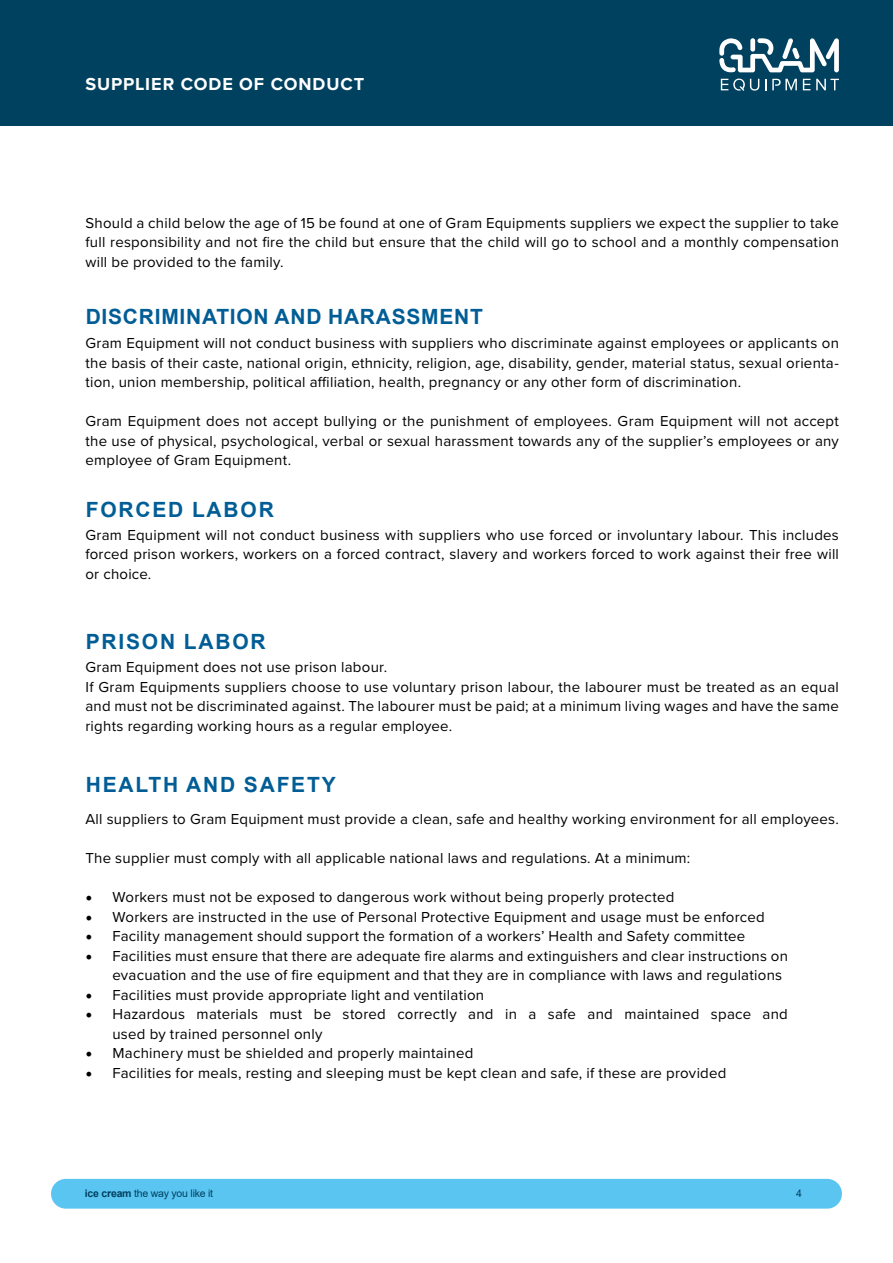
<style>
.page{position:relative;width:893px;height:1263px;background:#fff}
.page>*{position:absolute;margin:0;border:0;box-sizing:border-box;transform-origin:0 0}
.t1{font:700 21px "Arial";letter-spacing:.085em;color:#005d95}
.t2{font:700 21px "Arial";letter-spacing:.035em;color:#005d95}
.t3{font:700 18px "Proxima Nova";letter-spacing:.05em;color:#fff}
.t4{font:15px/19.5px "Proxima Nova";letter-spacing:.015em;color:#000;text-align:justify}
.t5{font:10.5px "Arial";letter-spacing:-.02em;color:#00415f}
.s1{font-family:"Minion Pro";font-size:18px}
.s2{font-weight:700}
</style>
<div class="page">
<div style="left:51px;top:1179px;width:791px;height:29px;background:#5bc5f2;border-radius:15px"></div>
<div style="left:0;top:0;width:893px;height:125px;background:#00415f"></div>
<svg style="left:803px;top:79px;width:7px;height:11px"></svg>
<svg style="left:816px;top:79px;width:23px;height:11px"></svg>
<svg style="left:721px;top:79px;width:38px;height:12px"></svg>
<svg style="left:772px;top:79px;width:25px;height:11px"></svg>
<svg style="left:719px;top:38px;width:120px;height:34px"></svg>
<p class="t3" style="left:85px;top:70px;width:280px">SUPPLIER CODE OF CONDUCT</p>
<p class="t4" style="left:85px;top:213px;width:755px">Should a child below the age of 15 be found at one of Gram Equipments suppliers we expect the supplier to take full responsibility and not fire the child but ensure that the child will go to school and a monthly compensation will be provided to the family.</p>
<h1 class="t2" style="left:86px;top:302px;width:399px">DISCRIMINATION AND HARASSMENT</h1>
<p class="t4" style="left:85px;top:333px;width:755px">Gram Equipment will not conduct business with suppliers who discriminate against employees or applicants on the basis of their caste, national origin, ethnicity, religion, age, disability, gender, material status, sexual orienta&shy;tion, union membership, political affiliation, health, pregnancy or any other form of discrimination.</p>
<p class="t4" style="left:85px;top:411px;width:755px">Gram Equipment does not accept bullying or the punishment of employees. Gram Equipment will not accept the use of physical, psychological, verbal or sexual harassment towards any of the supplier’s employees or any employee of Gram Equipment.</p>
<h1 class="t1" style="left:86px;top:495px;width:190px">FORCED LABOR</h1>
<p class="t4" style="left:85px;top:524px;width:755px">Gram Equipment will not conduct business with suppliers who use forced or involuntary labour. This includes forced prison workers, workers on a forced contract, slavery and workers forced to work against their free will or choice.</p>
<h1 class="t1" style="left:86px;top:627px;width:181px">PRISON LABOR</h1>
<p class="t4" style="left:85px;top:657px;width:755px;text-align:left">Gram Equipment does not use prison labour.<br>If Gram Equipments suppliers choose to use voluntary prison labour, the labourer must be treated as an equal and must not be discriminated against. The labourer must be paid; at a minimum living wages and have the same rights regarding working hours as a regular employee.</p>
<h1 class="t1" style="left:86px;top:770px;width:251px">HEALTH AND SAFETY</h1>
<p class="t4" style="left:85px;top:809px;width:755px">All suppliers to Gram Equipment must provide a clean, safe and healthy working environment for all employees.</p>
<p class="t4" style="left:85px;top:848px;width:606px">The supplier must comply with all applicable national laws and regulations. At a minimum:</p>
<p class="t4" style="left:85px;top:887px;width:591px"><span class="s1">•</span> Workers must not be exposed to dangerous work without being properly protected</p>
<p class="t4" style="left:85px;top:906px;width:681px"><span class="s1">•</span> Workers are instructed in the use of Personal Protective Equipment and usage must be enforced</p>
<p class="t4" style="left:85px;top:926px;width:661px"><span class="s1">•</span> Facility management should support the formation of a workers’ Health and Safety committee</p>
<p class="t4" style="left:112px;top:945px;width:677px;text-indent:-27px"><span class="s1">•</span> Facilities must ensure that there are adequate fire alarms and extinguishers and clear instructions on evacuation and the use of fire equipment and that they are in compliance with laws and regulations</p>
<p class="t4" style="left:85px;top:984px;width:400px"><span class="s1">•</span> Facilities must provide appropriate light and ventilation</p>
<p class="t4" style="left:112px;top:1004px;width:677px;text-indent:-27px"><span class="s1">•</span> Hazardous materials must be stored correctly and in a safe and maintained space and used by trained personnel only</p>
<p class="t4" style="left:85px;top:1043px;width:389px"><span class="s1">•</span> Machinery must be shielded and properly maintained</p>
<p class="t4" style="left:85px;top:1062px;width:643px"><span class="s1">•</span> Facilities for meals, resting and sleeping must be kept clean and safe, if these are provided</p>
<p class="t5" style="left:85px;top:1186px;width:130px"><span class="s2">ice cream</span> the way you like it</p>
<p class="t5" style="left:796px;top:1186px;width:7px">4</p>
</div>
